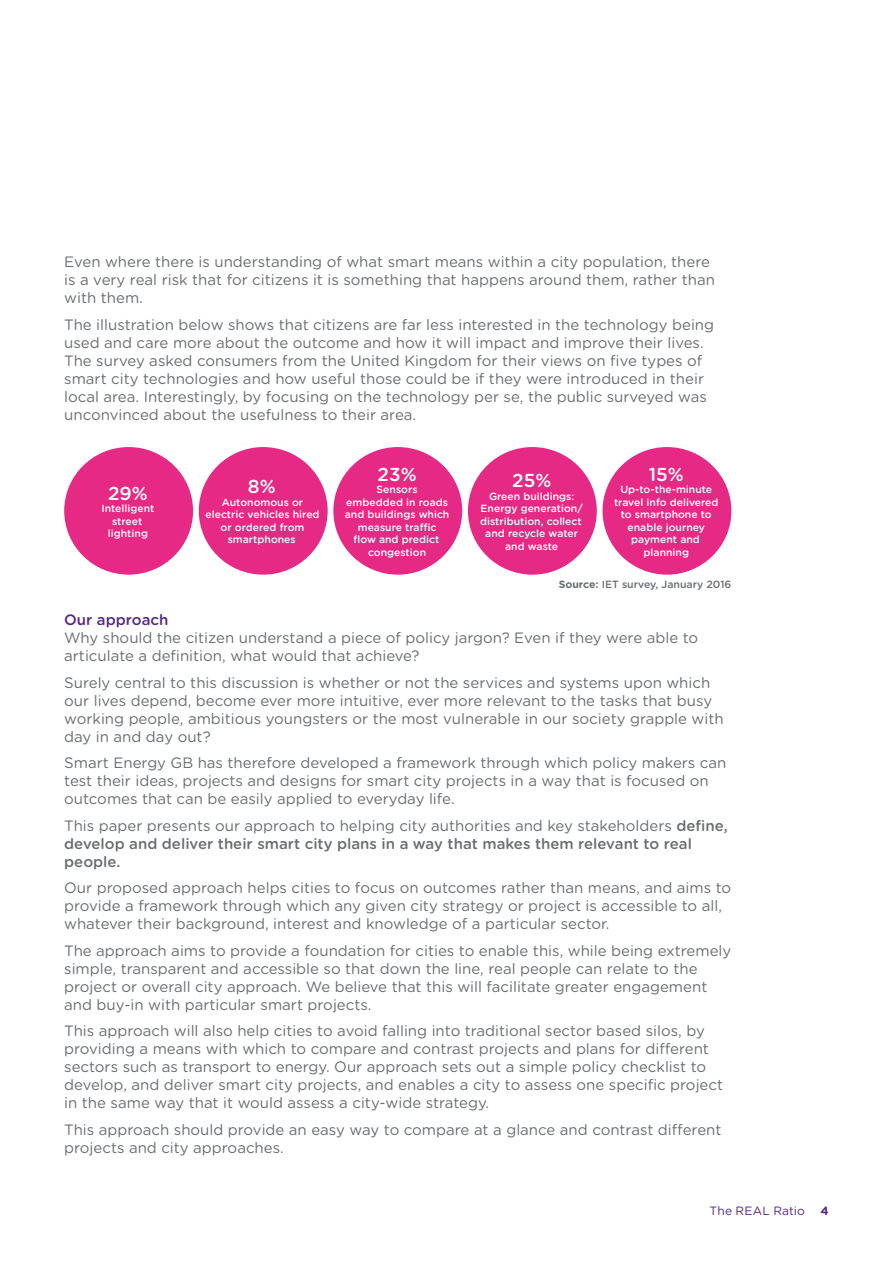
<style>
.page{position:relative;width:893px;height:1263px;background:#fff}
.page>*{position:absolute;margin:0;border:0;box-sizing:border-box;transform-origin:0 0}
.t1{font:500 18.75px "Gotham Rounded";color:#fff}
.t2{font:15px/18px "Gotham Rounded";color:#6a6d71}
.t3{font:500 15px/18px "Gotham Rounded";color:#6a6d71}
.t4{font:500 15px "Gotham Rounded";color:#562784}
.t5{font:12px "Gotham Rounded";letter-spacing:.01em;color:#562784}
.t6{font:700 12px "Gotham Rounded";color:#562784}
.t7{font:500 10.5px "Gotham Rounded";color:#6a6d71}
.t8{font:500 10.35px/12.5px "Gotham Rounded";color:#fff;text-align:center}
.s1{font-weight:700}
.s2{font-weight:400}
</style>
<div class="page">
<div style="left:64px;top:447px;width:129px;height:128px;background:#e62984;border-radius:50%"></div>
<div style="left:199px;top:447px;width:129px;height:128px;background:#e62984;border-radius:50%"></div>
<div style="left:468px;top:447px;width:129px;height:128px;background:#e62984;border-radius:50%"></div>
<div style="left:602px;top:447px;width:129px;height:128px;background:#e62984;border-radius:50%"></div>
<div style="left:333px;top:447px;width:129px;height:128px;background:#e62984;border-radius:50%"></div>
<p class="t2" style="left:64px;top:252px;width:652px">Even where there is understanding of what smart means within a city population, there is a very real risk that for citizens it is something that happens around them, rather than with them.</p>
<p class="t2" style="left:64px;top:315px;width:651px">The illustration below shows that citizens are far less interested in the technology being used and care more about the outcome and how it will impact and improve their lives.<br>The survey asked consumers from the United Kingdom for their views on five types of smart city technologies and how useful those could be if they were introduced in their local area. Interestingly, by focusing on the technology per se, the public surveyed was unconvinced about the usefulness to their area.</p>
<p class="t1" style="left:108px;top:480px;width:41px">29%</p>
<p class="t8" style="left:101px;top:502px;width:55px">Intelligent street lighting</p>
<p class="t1" style="left:248px;top:473px;width:29px">8%</p>
<p class="t8" style="left:205px;top:495px;width:116px">Autonomous or electric vehicles hired or ordered from smartphones</p>
<p class="t1" style="left:378px;top:461px;width:40px">23%</p>
<p class="t8" style="left:345px;top:483px;width:106px">Sensors<br>embedded in roads and buildings which measure traffic<br>flow and predict congestion</p>
<p class="t1" style="left:512px;top:467px;width:41px">25%</p>
<p class="t8" style="left:480px;top:489px;width:104px">Green buildings:<br>Energy generation/ distribution, collect and recycle water and waste</p>
<p class="t1" style="left:649px;top:461px;width:37px">15%</p>
<p class="t8" style="left:614px;top:483px;width:106px">Up-to-the-minute travel info delivered to smartphone to enable journey payment and planning</p>
<p class="t7" style="left:559px;top:577px;width:174px"><span class="s1">Source:</span> IET survey, January 2016</p>
<p class="t4" style="left:64px;top:609px;width:106px">Our approach</p>
<p class="t2" style="left:64px;top:628px;width:635px">Why should the citizen understand a piece of policy jargon? Even if they were able to articulate a definition, what would that achieve?</p>
<p class="t2" style="left:64px;top:673px;width:661px">Surely central to this discussion is whether or not the services and systems upon which our lives depend, become ever more intuitive, ever more relevant to the tasks that busy working people, ambitious youngsters or the most vulnerable in our society grapple with day in and day out?</p>
<p class="t2" style="left:64px;top:753px;width:664px">Smart Energy GB has therefore developed a framework through which policy makers can test their ideas, projects and designs for smart city projects in a way that is focused on outcomes that can be easily applied to everyday life.</p>
<p class="t3" style="left:64px;top:816px;width:665px"><span class="s2">This paper presents our approach to helping city authorities and key stakeholders</span> define, develop and deliver their smart city plans in a way that makes them relevant to real people.</p>
<p class="t2" style="left:64px;top:878px;width:669px">Our proposed approach helps cities to focus on outcomes rather than means, and aims to provide a framework through which any given city strategy or project is accessible to all, whatever their background, interest and knowledge of a particular sector.</p>
<p class="t2" style="left:64px;top:941px;width:669px">The approach aims to provide a foundation for cities to enable this, while being extremely simple, transparent and accessible so that down the line, real people can relate to the project or overall city approach. We believe that this will facilitate greater engagement and buy-in with particular smart projects.</p>
<p class="t2" style="left:64px;top:1021px;width:660px">This approach will also help cities to avoid falling into traditional sector based silos, by providing a means with which to compare and contrast projects and plans for different sectors such as transport to energy. Our approach sets out a simple policy checklist to develop, and deliver smart city projects, and enables a city to assess one specific project in the same way that it would assess a city-wide strategy.</p>
<p class="t2" style="left:64px;top:1120px;width:659px">This approach should provide an easy way to compare at a glance and contrast different projects and city approaches.</p>
<p class="t5" style="left:709px;top:1203px;width:97px">The REAL Ratio</p>
<p class="t6" style="left:821px;top:1202px;width:10px">4</p>
</div>
